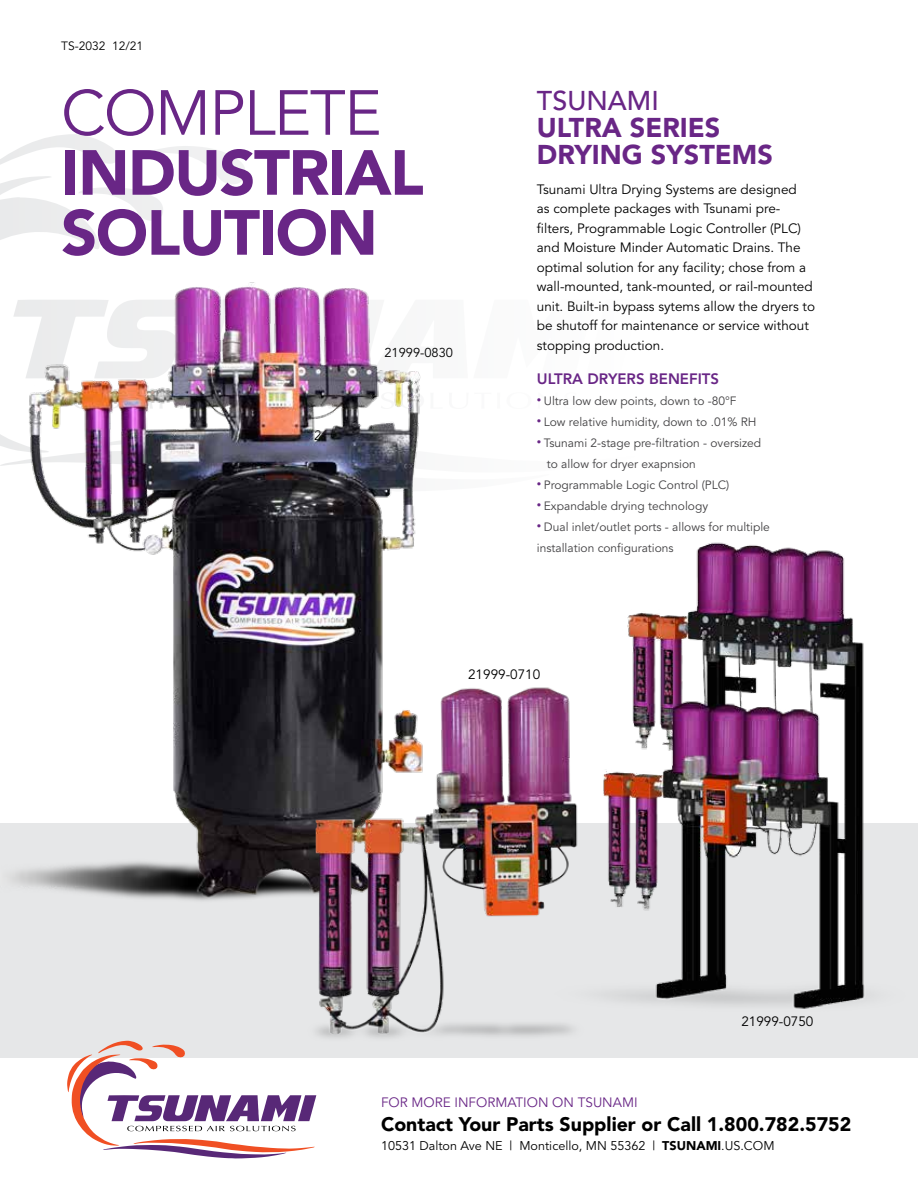
<style>
.page{position:relative;width:918px;height:1188px;background:#fff}
.page>*{position:absolute;margin:0;border:0;box-sizing:border-box;transform-origin:0 0}
.t1{font:900 63px/60px "Avenir";letter-spacing:-.025em;color:#692686}
.t2{font:63px "Avenir";letter-spacing:-.025em;color:#692686}
.t3{font:900 27px/27px "Avenir";color:#692686}
.t4{font:500 27px "Avenir";color:#692686}
.t5{font:900 19.5px "Avenir";color:#000}
.t6{font:800 15px "Avenir";color:#692686}
.t7{font:13.5px/19.5px "Avenir";color:#000}
.t8{font:13.5px "Avenir";color:#692686}
.t9{font:12.9px "Avenir";color:#000}
.t10{font:12.6px "Avenir";color:#000}
.t11{font:12px/21px "Avenir";color:#414042}
.t12{font:12px "Avenir";color:#000}
.s1{font-size:9px;color:#692686}
.s2{font-weight:900}
</style>
<div class="page">
<svg style="left:0;top:134px;width:245px;height:115px"></svg>
<div style="left:0;top:823px;width:918px;height:235px;background:#e6e7e8"></div>
<img style="left:603px;top:542px;width:262px;height:467px">
<img style="left:0;top:282px;width:421px;height:619px">
<img style="left:305px;top:680px;width:273px;height:358px">
<svg style="left:67px;top:1041px;width:249px;height:117px"></svg>
<p class="t12" style="left:61px;top:39px;width:84px">TS-2032 12/21</p>
<h1 class="t2" style="left:61px;top:77px;width:322px">COMPLETE</h1>
<h1 class="t1" style="left:61px;top:142px;width:364px">INDUSTRIAL<br>SOLUTION</h1>
<p class="t9" style="left:384px;top:345px;width:70px">21999-0830</p>
<h2 class="t4" style="left:537px;top:86px;width:123px">TSUNAMI</h2>
<h2 class="t3" style="left:537px;top:114px;width:237px">ULTRA SERIES<br>DRYING SYSTEMS</h2>
<p class="t7" style="left:537px;top:180px;width:280px">Tsunami Ultra Drying Systems are designed<br>as complete packages with Tsunami pre&shy;filters, Programmable Logic Controller (PLC) and Moisture Minder Automatic Drains. The optimal solution for any facility; chose from a wall-mounted, tank-mounted, or rail-mounted unit. Built-in bypass sytems allow the dryers to be shutoff for maintenance or service without stopping production.</p>
<p class="t6" style="left:537px;top:370px;width:184px">ULTRA DRYERS BENEFITS</p>
<p class="t11" style="left:537px;top:391px;width:201px"><span class="s1">•</span> Ultra low dew points, down to -80°F</p>
<p class="t11" style="left:537px;top:412px;width:221px"><span class="s1">•</span> Low relative humidity, down to .01% RH</p>
<p class="t11" style="left:547px;top:433px;width:216px;text-indent:-10px"><span class="s1">•</span> Tsunami 2-stage pre-filtration - oversized to allow for dryer exapnsion</p>
<p class="t11" style="left:537px;top:475px;width:194px"><span class="s1">•</span> Programmable Logic Control (PLC)</p>
<p class="t11" style="left:537px;top:496px;width:173px"><span class="s1">•</span> Expandable drying technology</p>
<p class="t11" style="left:537px;top:517px;width:235px"><span class="s1">•</span> Dual inlet/outlet ports - allows for multiple installation configurations</p>
<p class="t7" style="left:468px;top:665px;width:74px">21999-0710</p>
<p class="t7" style="left:741px;top:1012px;width:74px">21999-0750</p>
<p class="t8" style="left:381px;top:1094px;width:258px">FOR MORE INFORMATION ON TSUNAMI</p>
<h3 class="t5" style="left:381px;top:1112px;width:472px">Contact Your Parts Supplier or Call 1.800.782.5752</h3>
<p class="t10" style="left:381px;top:1139px;width:395px">10531 Dalton Ave NE | Monticello, MN 55362 | <span class="s2">TSUNAMI</span>.US.COM</p>
</div>
